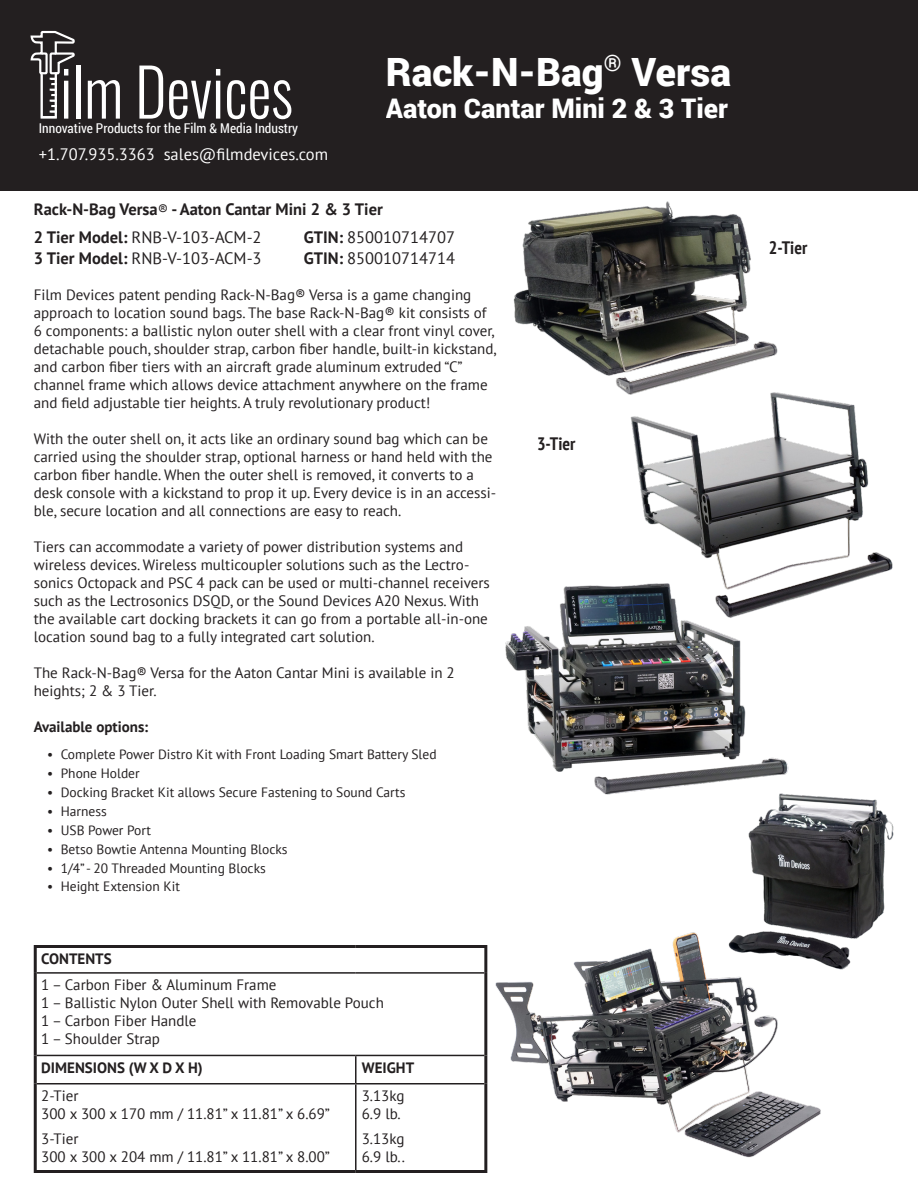
<style>
.page{position:relative;width:918px;height:1188px;background:#fff}
.page>*{position:absolute;margin:0;border:0;box-sizing:border-box;transform-origin:0 0}
.t1{font:300 65.55px "Oswald";color:#fff;scale:.91 1}
.t2{font:900 39px "Roboto";color:#fff}
.t3{font:900 27px "Roboto";color:#fff}
.t4{font:700 condensed 18px "PT Sans";color:#231f20}
.t5{font:16.5px "PT Sans";color:#231f20}
.t6{font:700 16.5px "PT Sans";color:#231f20}
.t7{font:16.5px "PT Sans";color:#fff}
.t8{font:15px/18px "PT Sans";color:#231f20}
.t9{font:700 15px "PT Sans";color:#231f20}
.t10{font:13.5px "PT Sans";color:#231f20}
.t11{font:13.5px "Roboto Condensed";color:#fff}
.s1{font-weight:400;font-size:15px}
.s2{font-weight:700}
</style>
<div class="page">
<div style="left:0;top:0;width:918px;height:190px;background:#231f20"></div>
<hr style="left:34px;top:945px;width:322px;height:3px;background:#231f20">
<hr style="left:34px;top:948px;width:3px;height:25px;background:#231f20">
<hr style="left:356px;top:945px;width:131px;height:3px;background:#231f20">
<hr style="left:34px;top:973px;width:3px;height:82px;background:#231f20">
<hr style="left:34px;top:1055px;width:3px;height:29px;background:#231f20">
<hr style="left:34px;top:1084px;width:3px;height:86px;background:#231f20">
<hr style="left:34px;top:1170px;width:322px;height:3px;background:#231f20">
<hr style="left:356px;top:1170px;width:131px;height:3px;background:#231f20">
<hr style="left:37px;top:972px;width:319px;height:2px;background:#231f20">
<hr style="left:356px;top:972px;width:128px;height:2px;background:#231f20">
<hr style="left:37px;top:1055px;width:319px;height:1px;background:#231f20">
<hr style="left:356px;top:1055px;width:128px;height:1px;background:#231f20">
<hr style="left:355px;top:1056px;width:2px;height:27px;background:#231f20">
<hr style="left:37px;top:1083px;width:319px;height:2px;background:#231f20">
<hr style="left:356px;top:1083px;width:128px;height:2px;background:#231f20">
<hr style="left:355px;top:1085px;width:2px;height:85px;background:#231f20">
<img style="left:505px;top:585px;width:281px;height:210px">
<svg style="left:30px;top:30px;width:45px;height:89px"></svg>
<img style="left:594px;top:399px;width:299px;height:249px">
<img style="left:476px;top:932px;width:345px;height:241px">
<img style="left:494px;top:190px;width:327px;height:255px">
<img style="left:704px;top:762px;width:190px;height:214px">
<p class="t1" style="left:60px;top:48px;width:257px">ilm Devices</p>
<p class="t11" style="left:39px;top:119px;width:261px">Innovative Products for the Film &amp; Media Industry</p>
<p class="t7" style="left:39px;top:144px;width:291px">+1.707.935.3363 sales@filmdevices.com</p>
<p class="t2" style="left:386px;top:44px;width:347px">Rack-N-Bag<sup>®</sup> Versa</p>
<p class="t3" style="left:386px;top:89px;width:344px">Aaton Cantar Mini 2 &amp; 3 Tier</p>
<p class="t6" style="left:34px;top:199px;width:351px">Rack-N-Bag Versa<span class="s1">®</span> - Aaton Cantar Mini 2 &amp; 3 Tier</p>
<p class="t5" style="left:34px;top:226px;width:229px"><span class="s2">2 Tier Model:</span> RNB-V-103-ACM-2</p>
<p class="t5" style="left:304px;top:226px;width:153px"><span class="s2">GTIN:</span> 850010714707</p>
<p class="t5" style="left:34px;top:248px;width:229px"><span class="s2">3 Tier Model:</span> RNB-V-103-ACM-3</p>
<p class="t5" style="left:304px;top:248px;width:153px"><span class="s2">GTIN:</span> 850010714714</p>
<p class="t8" style="left:34px;top:285px;width:465px">Film Devices patent pending Rack-N-Bag® Versa is a game changing approach to location sound bags. The base Rack-N-Bag® kit consists of 6 components: a ballistic nylon outer shell with a clear front vinyl cover, detachable pouch, shoulder strap, carbon fiber handle, built-in kickstand, and carbon fiber tiers with an aircraft grade aluminum extruded “C” channel frame which allows device attachment anywhere on the frame and field adjustable tier heights. A truly revolutionary product!</p>
<p class="t8" style="left:34px;top:429px;width:464px">With the outer shell on, it acts like an ordinary sound bag which can be carried using the shoulder strap, optional harness or hand held with the carbon fiber handle. When the outer shell is removed, it converts to a desk console with a kickstand to prop it up. Every device is in an accessi&shy;ble, secure location and all connections are easy to reach.</p>
<p class="t8" style="left:34px;top:537px;width:458px">Tiers can accommodate a variety of power distribution systems and wireless devices. Wireless multicoupler solutions such as the Lectro&shy;sonics Octopack and PSC 4 pack can be used or multi-channel receivers such as the Lectrosonics DSQD, or the Sound Devices A20 Nexus. With the available cart docking brackets it can go from a portable all-in-one location sound bag to a fully integrated cart solution.</p>
<p class="t8" style="left:34px;top:663px;width:423px">The Rack-N-Bag® Versa for the Aaton Cantar Mini is available in 2 heights; 2 &amp; 3 Tier.</p>
<p class="t9" style="left:34px;top:717px;width:116px">Available options:</p>
<p class="t10" style="left:47px;top:746px;width:391px">• Complete Power Distro Kit with Front Loading Smart Battery Sled</p>
<p class="t10" style="left:47px;top:765px;width:94px">• Phone Holder</p>
<p class="t10" style="left:47px;top:783px;width:360px">• Docking Bracket Kit allows Secure Fastening to Sound Carts</p>
<p class="t10" style="left:47px;top:802px;width:61px">• Harness</p>
<p class="t10" style="left:47px;top:821px;width:105px">• USB Power Port</p>
<p class="t10" style="left:47px;top:840px;width:242px">• Betso Bowtie Antenna Mounting Blocks</p>
<p class="t10" style="left:47px;top:859px;width:220px">• 1/4” - 20 Threaded Mounting Blocks</p>
<p class="t10" style="left:47px;top:878px;width:134px">• Height Extension Kit</p>
<p class="t9" style="left:41px;top:949px;width:72px">CONTENTS</p>
<p class="t8" style="left:41px;top:976px;width:237px">1 – Carbon Fiber &amp; Aluminum Frame</p>
<p class="t8" style="left:41px;top:994px;width:344px">1 – Ballistic Nylon Outer Shell with Removable Pouch</p>
<p class="t8" style="left:41px;top:1012px;width:157px">1 – Carbon Fiber Handle</p>
<p class="t8" style="left:41px;top:1030px;width:120px">1 – Shoulder Strap</p>
<p class="t9" style="left:41px;top:1058px;width:163px">DIMENSIONS (W X D X H)</p>
<p class="t9" style="left:362px;top:1058px;width:54px">WEIGHT</p>
<p class="t8" style="left:41px;top:1087px;width:39px">2-Tier</p>
<p class="t8" style="left:41px;top:1105px;width:290px">300 x 300 x 170 mm / 11.81” x 11.81” x 6.69”</p>
<p class="t8" style="left:41px;top:1129px;width:39px">3-Tier</p>
<p class="t8" style="left:41px;top:1147px;width:290px">300 x 300 x 204 mm / 11.81” x 11.81” x 8.00”</p>
<p class="t8" style="left:362px;top:1087px;width:44px">3.13kg</p>
<p class="t8" style="left:362px;top:1105px;width:41px">6.9 lb.</p>
<p class="t8" style="left:362px;top:1129px;width:44px">3.13kg</p>
<p class="t8" style="left:362px;top:1147px;width:45px">6.9 lb..</p>
<p class="t4" style="left:537px;top:432px;width:40px">3-Tier</p>
<p class="t4" style="left:769px;top:235px;width:40px">2-Tier</p>
</div>
